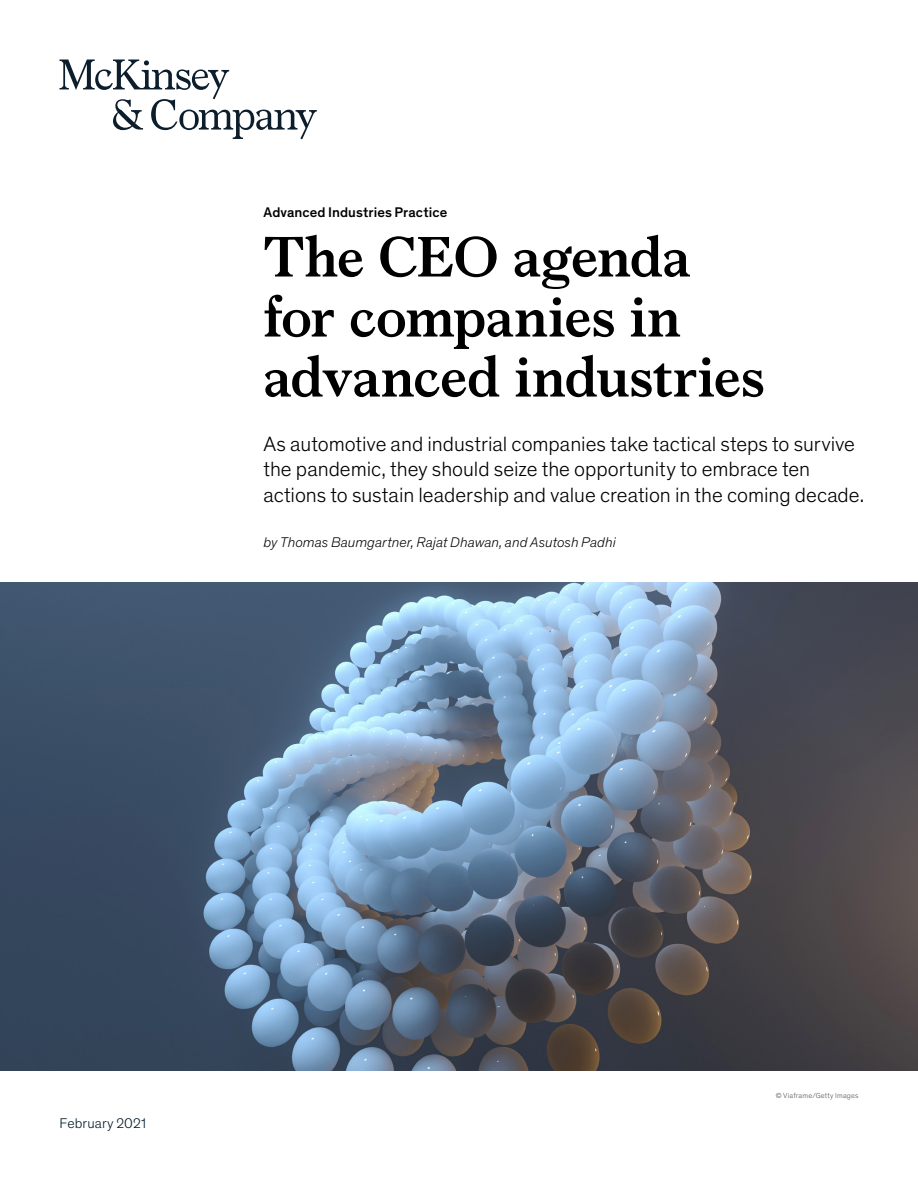
<style>
.page{position:relative;width:918px;height:1188px;background:#fff}
.page>*{position:absolute;margin:0;border:0;box-sizing:border-box;transform-origin:0 0}
.t1{font:700 57px/60px "Bower";color:#000}
.t2{font:300 21px/25.5px "Mc Kinsey Sans";color:#000}
.t3{font:italic 300 14.25px "Mc Kinsey Sans";letter-spacing:.005em;color:#000}
.t4{font:500 14.25px "Mc Kinsey Sans";letter-spacing:.005em;color:#000}
.t5{font:300 14.25px "Mc Kinsey Sans";letter-spacing:.005em;color:#051c2c}
.t6{font:300 7.5px "Mc Kinsey Sans";letter-spacing:.025em;color:#575756}
</style>
<div class="page">
<img style="left:0;top:582px;width:918px;height:488px">
<svg style="left:60px;top:60px;width:257px;height:79px"></svg>
<p class="t4" style="left:264px;top:201px;width:185px">Advanced Industries Practice</p>
<h1 class="t1" style="left:264px;top:223px;width:503px">The CEO agenda for companies in advanced industries</h1>
<p class="t2" style="left:264px;top:430px;width:602px">As automotive and industrial companies take tactical steps to survive the pandemic, they should seize the opportunity to embrace ten actions to sustain leadership and value creation in the coming decade.</p>
<p class="t3" style="left:264px;top:532px;width:354px">by Thomas Baumgartner, Rajat Dhawan, and Asutosh Padhi</p>
<p class="t5" style="left:60px;top:1113px;width:88px">February 2021</p>
<p class="t6" style="left:776px;top:1090px;width:84px">© Viaframe/Getty Images</p>
</div>
